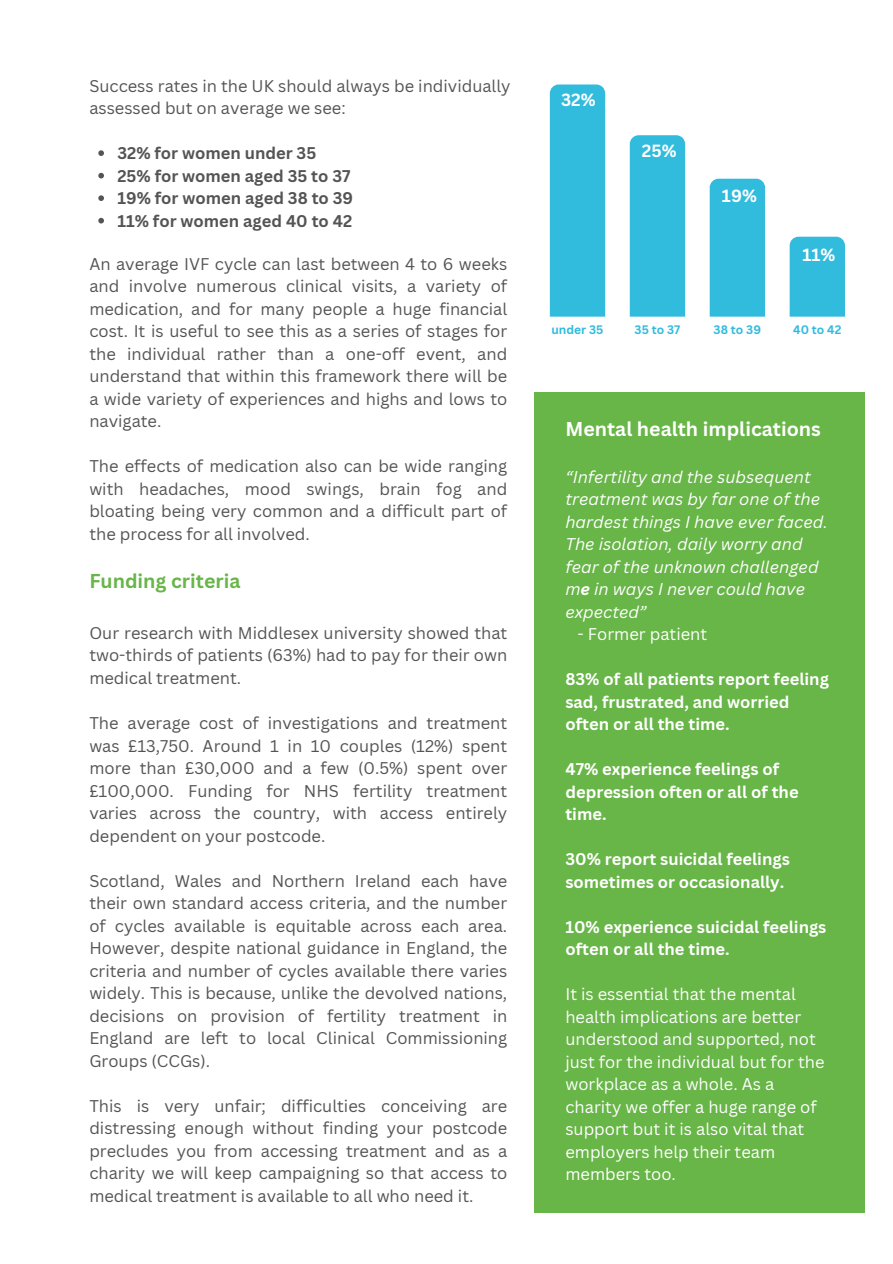
<style>
.page{position:relative;width:893px;height:1264px;background:#fff}
.page>*{position:absolute;margin:0;border:0;box-sizing:border-box;transform-origin:0 0}
.t1{font:700 19.5px "Canva Sans";color:#fff}
.t2{font:700 19.5px "Canva Sans";color:#68b548}
.t3{font:700 17.1px "Canva Sans";color:#fff}
.t4{font:16.5px/22.5px "Canva Sans";color:#545454;text-align:justify}
.t5{font:16.5px/22.5px "Canva Sans";color:#fff}
.t6{font:700 16.5px/22.5px "Canva Sans";color:#fff}
.t7{font:italic 16.5px/22.5px "Canva Sans";color:#fff}
.t8{font:700 16.5px "Canva Sans";color:#545454}
.t9{font:700 12px "Canva Sans";color:#31bbdd}
.s1{font-weight:700}
</style>
<div class="page">
<div style="left:533px;top:392px;width:331px;height:821px;background:#68b548"></div>
<div style="left:549px;top:84px;width:56px;height:232px;background:#31bbdd"></div>
<div style="left:629px;top:135px;width:56px;height:181px;background:#31bbdd"></div>
<div style="left:709px;top:179px;width:56px;height:137px;background:#31bbdd"></div>
<div style="left:789px;top:237px;width:55px;height:79px;background:#31bbdd"></div>
<svg style="left:98px;top:150px;width:6px;height:6px"></svg>
<svg style="left:98px;top:173px;width:6px;height:5px"></svg>
<svg style="left:98px;top:195px;width:6px;height:6px"></svg>
<svg style="left:98px;top:218px;width:6px;height:5px"></svg>
<p class="t4" style="left:89px;top:74px;width:423px">Success rates in the UK should always be individually assessed but on average we see:</p>
<h1 class="t8" style="left:117px;top:142px;width:200px">32% for women under 35</h1>
<p class="t8" style="left:117px;top:164px;width:234px">25% for women aged 35 to 37</p>
<p class="t8" style="left:117px;top:187px;width:237px">19% for women aged 38 to 39</p>
<h2 class="t8" style="left:117px;top:209px;width:236px">11% for women aged 40 to 42</h2>
<h2 class="t4" style="left:89px;top:252px;width:419px">An average IVF cycle can last between 4 to 6 weeks and involve numerous clinical visits, a variety of medication, and for many people a huge financial cost. It is useful to see this as a series of stages for the individual rather than a one-off event, and understand that within this framework there will be a wide variety of experiences and highs and lows to navigate.</h2>
<h2 class="t4" style="left:89px;top:454px;width:419px">The effects of medication also can be wide ranging with headaches, mood swings, brain fog and bloating being very common and a difficult part of the process for all involved.</h2>
<h2 class="t2" style="left:89px;top:567px;width:152px">Funding criteria</h2>
<h2 class="t4" style="left:89px;top:621px;width:419px">Our research with Middlesex university showed that two-thirds of patients (63%) had to pay for their own medical treatment.</h2>
<p class="t4" style="left:89px;top:711px;width:419px">The average cost of investigations and treatment was £13,750. Around 1 in 10 couples (12%) spent more than £30,000 and a few (0.5%) spent over £100,000. Funding for NHS fertility treatment varies across the country, with access entirely dependent on your postcode.</p>
<p class="t4" style="left:89px;top:868px;width:419px">Scotland, Wales and Northern Ireland each have their own standard access criteria, and the number of cycles available is equitable across each area.<br>However, despite national guidance in England, the criteria and number of cycles available there varies widely. This is because, unlike the devolved nations, decisions on provision of fertility treatment in England are left to local Clinical Commissioning Groups (CCGs).</p>
<p class="t4" style="left:89px;top:1093px;width:419px">This is very unfair; difficulties conceiving are distressing enough without finding your postcode precludes you from accessing treatment and as a charity we will keep campaigning so that access to medical treatment is available to all who need it.</p>
<h2 class="t3" style="left:561px;top:87px;width:36px">32%</h2>
<h2 class="t3" style="left:641px;top:139px;width:36px">25%</h2>
<h2 class="t3" style="left:722px;top:183px;width:36px">19%</h2>
<p class="t3" style="left:802px;top:242px;width:34px">11%</p>
<p class="t9" style="left:551px;top:321px;width:53px">under 35</p>
<p class="t9" style="left:634px;top:321px;width:47px">35 to 37</p>
<p class="t9" style="left:713px;top:321px;width:49px">38 to 39</p>
<p class="t9" style="left:793px;top:321px;width:50px">40 to 42</p>
<p class="t1" style="left:565px;top:415px;width:257px">Mental health implications</p>
<p class="t7" style="left:565px;top:465px;width:264px">“Infertility and the subsequent treatment was by far one of the hardest things I have ever faced.<br>The isolation, daily worry and fear of the unknown challenged m<span class="s1">e</span> in ways I never could have expected”</p>
<p class="t5" style="left:577px;top:622px;width:131px">- Former patient</p>
<p class="t6" style="left:565px;top:667px;width:265px">83% of all patients report feeling sad, frustrated, and worried often or all the time.</p>
<h1 class="t6" style="left:565px;top:757px;width:235px">47% experience feelings of depression often or all of the time.</h1>
<p class="t6" style="left:565px;top:847px;width:226px">30% report suicidal feelings sometimes or occasionally.</p>
<p class="t6" style="left:565px;top:915px;width:262px">10% experience suicidal feelings often or all the time.</p>
<p class="t5" style="left:565px;top:982px;width:260px">It is essential that the mental health implications are better understood and supported, not just for the individual but for the workplace as a whole. As a charity we offer a huge range of support but it is also vital that employers help their team members too.</p>
</div>
